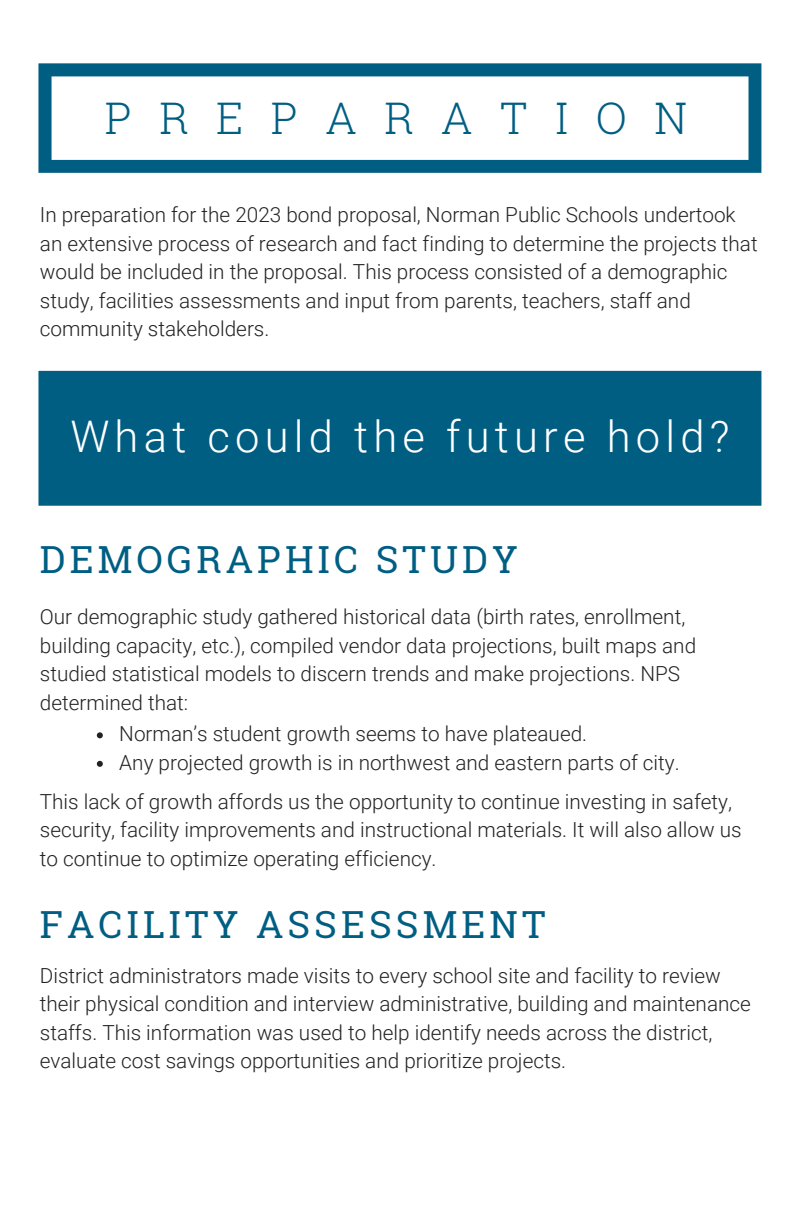
<style>
.page{position:relative;width:792px;height:1224px;background:#fff}
.page>*{position:absolute;margin:0;border:0;box-sizing:border-box;transform-origin:0 0}
.t1{font:300 43.6px "Roboto";letter-spacing:.12em;color:#fff}
.t2{font:300 43.6px "Roboto Slab";letter-spacing:.63em;color:#005e83}
.t3{font:37.4px "Roboto Slab";letter-spacing:.11em;color:#005e83}
.t4{font:300 20.8px/28.4px "Roboto";color:#222}
</style>
<div class="page">
<svg style="left:38px;top:63px;width:723px;height:110px"></svg>
<svg style="left:38px;top:371px;width:723px;height:135px;background:#066186"></svg>
<div style="left:49px;top:380px;width:702px;height:117px;background:#005e83"></div>
<svg style="left:97px;top:732px;width:6px;height:6px"></svg>
<svg style="left:97px;top:761px;width:6px;height:6px"></svg>
<h1 class="t2" style="left:105px;top:88px;width:584px">PREPARATION</h1>
<p class="t4" style="left:40px;top:201px;width:719px">In preparation for the 2023 bond proposal, Norman Public Schools undertook an extensive process of research and fact finding to determine the projects that would be included in the proposal. This process consisted of a demographic study, facilities assessments and input from parents, teachers, staff and community stakeholders.</p>
<h1 class="t1" style="left:70px;top:411px;width:661px">What could the future hold?</h1>
<h2 class="t3" style="left:40px;top:534px;width:480px">DEMOGRAPHIC STUDY</h2>
<p class="t4" style="left:40px;top:603px;width:658px">Our demographic study gathered historical data (birth rates, enrollment, building capacity, etc.), compiled vendor data projections, built maps and studied statistical models to discern trends and make projections. NPS determined that:</p>
<p class="t4" style="left:119px;top:720px;width:562px">Norman’s student growth seems to have plateaued.<br>Any projected growth is in northwest and eastern parts of city.</p>
<p class="t4" style="left:40px;top:788px;width:703px">This lack of growth affords us the opportunity to continue investing in safety, security, facility improvements and instructional materials. It will also allow us to continue to optimize operating efficiency.</p>
<h2 class="t3" style="left:40px;top:899px;width:507px">FACILITY ASSESSMENT</h2>
<p class="t4" style="left:40px;top:962px;width:713px">District administrators made visits to every school site and facility to review their physical condition and interview administrative, building and maintenance staffs. This information was used to help identify needs across the district, evaluate cost savings opportunities and prioritize projects.</p>
</div>
